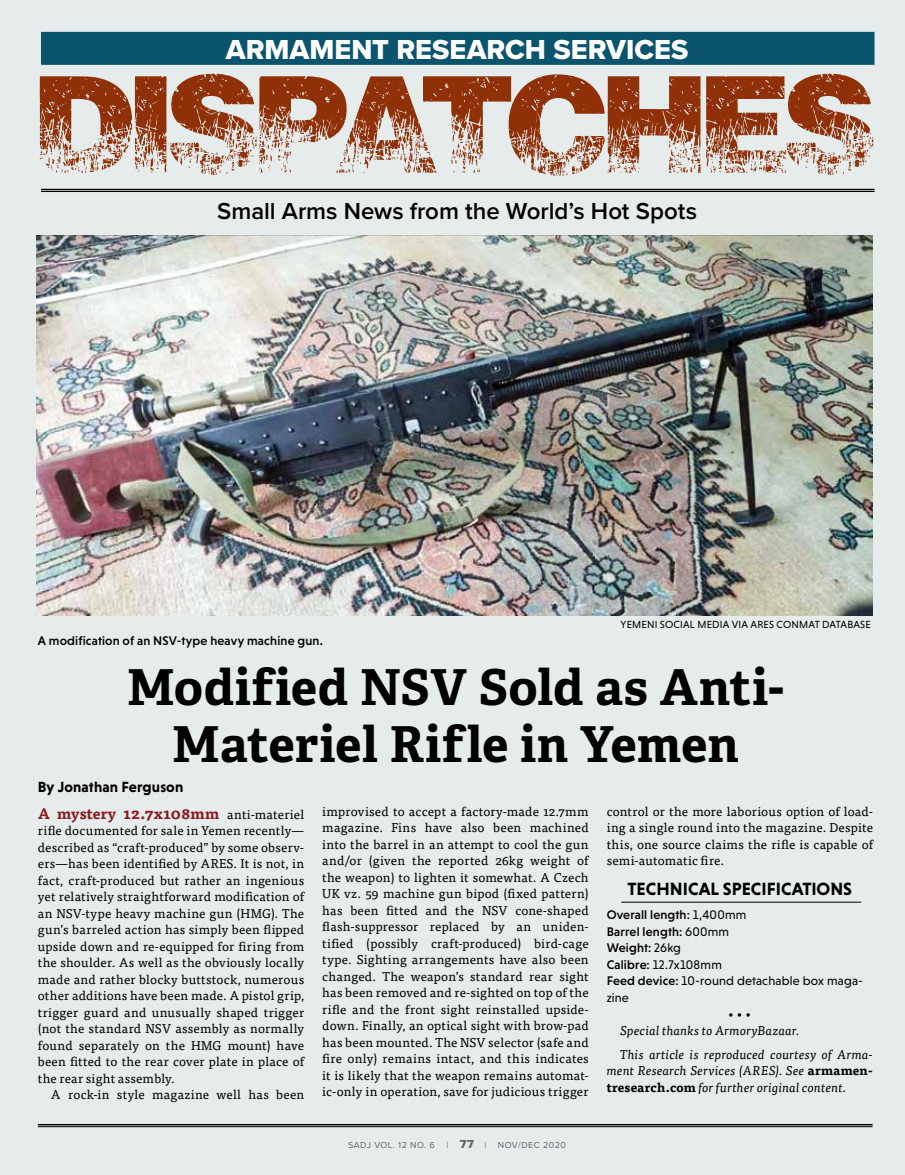
<style>
.page{position:relative;width:905px;height:1175px;background:#fff}
.page>*{position:absolute;margin:0;border:0;box-sizing:border-box;transform-origin:0 0}
.t1{font:700 49.5px/57px "Adelle PE";letter-spacing:.01em;color:#000;text-align:center}
.t2{font:28.5px "Proxima Nova Extrabld";color:#fff}
.t3{font:600 24px "Proxima Nova";letter-spacing:-.005em;color:#000}
.t4{font:700 18px "Niveau Grotesk";color:#000}
.t5{font:700 15px "Tisa Pro";letter-spacing:.01em;color:#9b1c1f}
.t6{font:700 15px "Niveau Grotesk";letter-spacing:.005em;color:#000}
.t7{font:12.75px/16.5px "Tisa Pro";letter-spacing:.015em;color:#000;text-align:justify}
.t8{font:italic 12.75px/16.5px "Tisa Pro";letter-spacing:.01em;color:#000}
.t9{font:12.75px/16.5px "Niveau Grotesk";letter-spacing:.015em;color:#000}
.t10{font:500 12.75px "Niveau Grotesk";letter-spacing:.015em;color:#000}
.t11{font:10.5px "Niveau Grotesk";letter-spacing:.015em;color:#000}
.t12{font:9px "Proxima Nova";letter-spacing:.05em;color:#636466}
.s1{font-weight:400;font-size:12.75px;color:#000}
.s2{font-weight:500}
.s3{font-weight:700;font-style:normal}
.s4{font-family:"Proxima Nova Extrabld";font-size:12px}
</style>
<div class="page">
<div style="left:0;top:0;width:904px;height:1174px;background:#e6ebec"></div>
<img style="left:37px;top:236px;width:835px;height:379px">
<div style="left:41px;top:32px;width:833px;height:33px;background:#0a556d"></div>
<svg style="left:39px;top:73px;width:834px;height:103px"></svg>
<hr style="left:41px;top:189px;width:833px;height:1px;background:#000">
<hr style="left:41px;top:191px;width:833px;height:1px;background:#000">
<hr style="left:38px;top:1123px;width:834px;height:2px;background:#000">
<hr style="left:38px;top:1126px;width:834px;height:1px;background:#000">
<hr style="left:621px;top:901px;width:240px;height:1px;background:#000">
<h2 class="t2" style="left:226px;top:28px;width:464px">ARMAMENT RESEARCH SERVICES</h2>
<h3 class="t3" style="left:217px;top:193px;width:481px">Small Arms News from the World’s Hot Spots</h3>
<p class="t10" style="left:38px;top:633px;width:287px">A modification of an NSV-type heavy machine gun.</p>
<p class="t11" style="left:620px;top:618px;width:252px">YEMENI SOCIAL MEDIA VIA ARES CONMAT DATABASE</p>
<h1 class="t1" style="left:127px;top:656px;width:658px">Modified NSV Sold as Anti-<br>Materiel Rifle in Yemen</h1>
<p class="t6" style="left:38px;top:778px;width:147px">By Jonathan Ferguson</p>
<p class="t5" style="left:38px;top:801px;width:268px">A mystery 12.7x108mm <span class="s1">anti-materiel</span></p>
<p class="t7" style="left:38px;top:821px;width:268px">rifle documented for sale in Yemen recently— described as “craft-produced” by some observ&shy;ers—has been identified by ARES. It is not, in fact, craft-produced but rather an ingenious yet relatively straightforward modification of an NSV-type heavy machine gun (HMG). The gun’s barreled action has simply been flipped upside down and re-equipped for firing from the shoulder. As well as the obviously locally made and rather blocky buttstock, numerous other additions have been made. A pistol grip, trigger guard and unusually shaped trigger (not the standard NSV assembly as normally found separately on the HMG mount) have been fitted to the rear cover plate in place of the rear sight assembly.</p>
<p class="t7" style="left:51px;top:1085px;width:254px">A rock-in style magazine well has been</p>
<p class="t7" style="left:322px;top:802px;width:268px">improvised to accept a factory-made 12.7mm magazine. Fins have also been machined into the barrel in an attempt to cool the gun and/or (given the reported 26kg weight of the weapon) to lighten it somewhat. A Czech UK vz. 59 machine gun bipod (fixed pattern) has been fitted and the NSV cone-shaped flash-suppressor replaced by an uniden&shy;tified (possibly craft-produced) bird-cage type. Sighting arrangements have also been changed. The weapon’s standard rear sight has been removed and re-sighted on top of the rifle and the front sight reinstalled upside&shy;down. Finally, an optical sight with brow-pad has been mounted. The NSV selector (safe and fire only) remains intact, and this indicates it is likely that the weapon remains automat&shy;ic-only in operation, save for judicious trigger</p>
<p class="t7" style="left:606px;top:802px;width:268px">control or the more laborious option of load&shy;ing a single round into the magazine. Despite this, one source claims the rifle is capable of semi-automatic fire.</p>
<h3 class="t4" style="left:627px;top:878px;width:226px">TECHNICAL SPECIFICATIONS</h3>
<p class="t9" style="left:606px;top:906px;width:258px"><span class="s2">Overall length:</span> 1,400mm<br><span class="s2">Barrel length:</span> 600mm<br><span class="s2">Weight:</span> 26kg<br><span class="s2">Calibre:</span> 12.7x108mm<br><span class="s2">Feed device:</span> 10-round detachable box maga&shy;zine</p>
<p class="t8" style="left:620px;top:1004px;width:181px;text-indent:108px">•••<br>Special thanks to ArmoryBazaar.</p>
<p class="t8" style="left:606px;top:1045px;width:268px;text-align:justify;text-indent:14px">This article is reproduced courtesy of Arma&shy;ment Research Services (ARES). See <span class="s3">armamen&shy;tresearch.com</span> for further original content.</p>
<p class="t12" style="left:348px;top:1138px;width:88px">SADJ VOL. 12 NO. 6</p>
<p class="t12" style="left:446px;top:1138px;width:121px">| <span class="s4">77</span> | NOV/DEC 2020</p>
</div>
